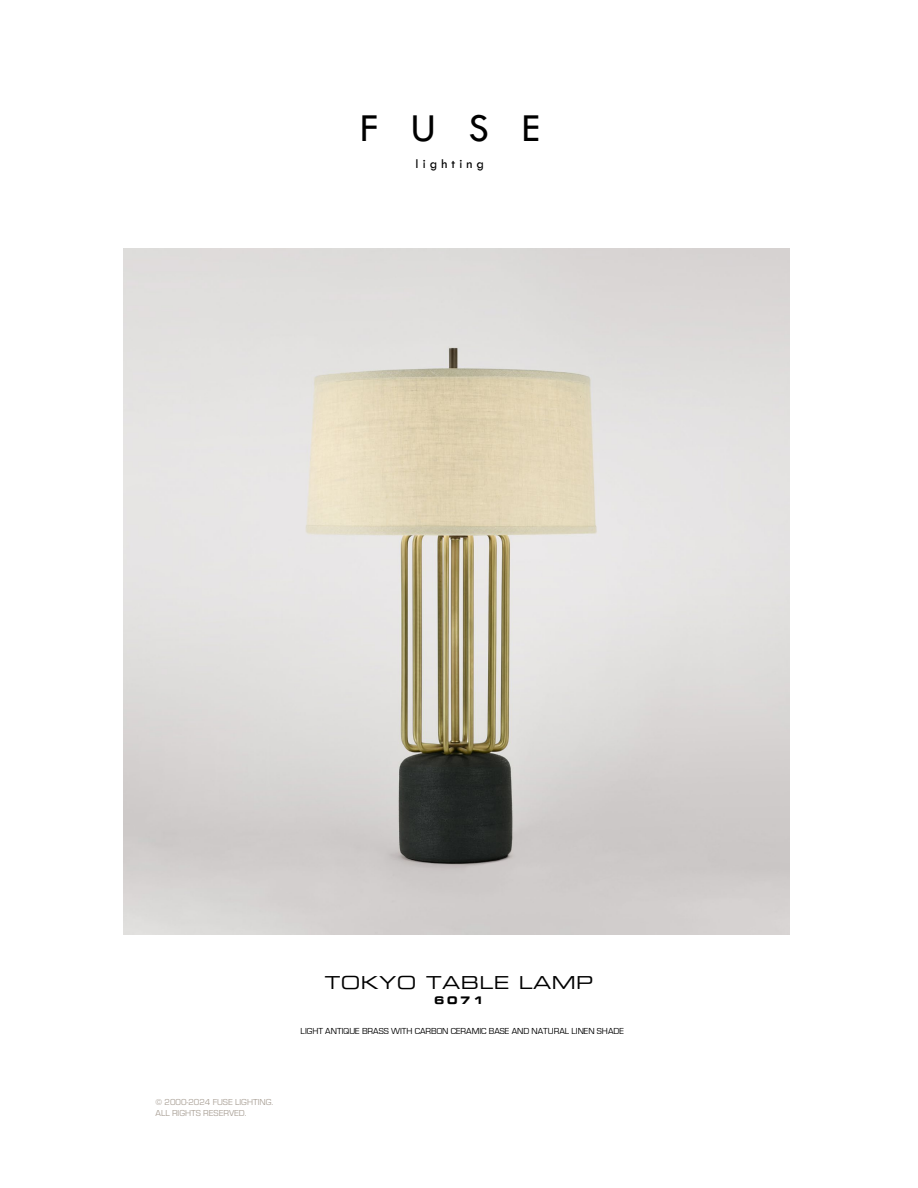
<style>
.page{position:relative;width:918px;height:1188px;background:#fff}
.page>*{position:absolute;margin:0;border:0;box-sizing:border-box;transform-origin:0 0}
.t1{font:41.1px "Tw Cen";color:#000}
.t2{font:18px "Eurostile LT Extended Two";letter-spacing:.025em;color:#000}
.t3{font:13.65px "Tw Cen";letter-spacing:.3em;color:#000}
.t4{font:10.5px "Eurostile LT Bold Extended Two";color:#000}
.t5{font:9px "Eurostile";color:#000}
.t6{font:9px/10.8px "Eurostile";color:#aca399}
</style>
<div class="page">
<img style="left:123px;top:248px;width:667px;height:686px">
<h1 class="t1" style="left:360px;top:103px;width:181px">FUSE</h1>
<h3 class="t3" style="left:416px;top:155px;width:70px">lighting</h3>
<p class="t6" style="left:156px;top:1096px;width:119px">© 2000-2024 FUSE LIGHTING.<br>ALL RIGHTS RESERVED.</p>
<h2 class="t2" style="left:325px;top:970px;width:270px">TOKYO TABLE LAMP</h2>
<p class="t4" style="left:434px;top:992px;width:51px">6071</p>
<p class="t5" style="left:301px;top:1027px;width:325px">LIGHT ANTIQUE BRASS WITH CARBON CERAMIC BASE AND NATURAL LINEN SHADE</p>
</div>
